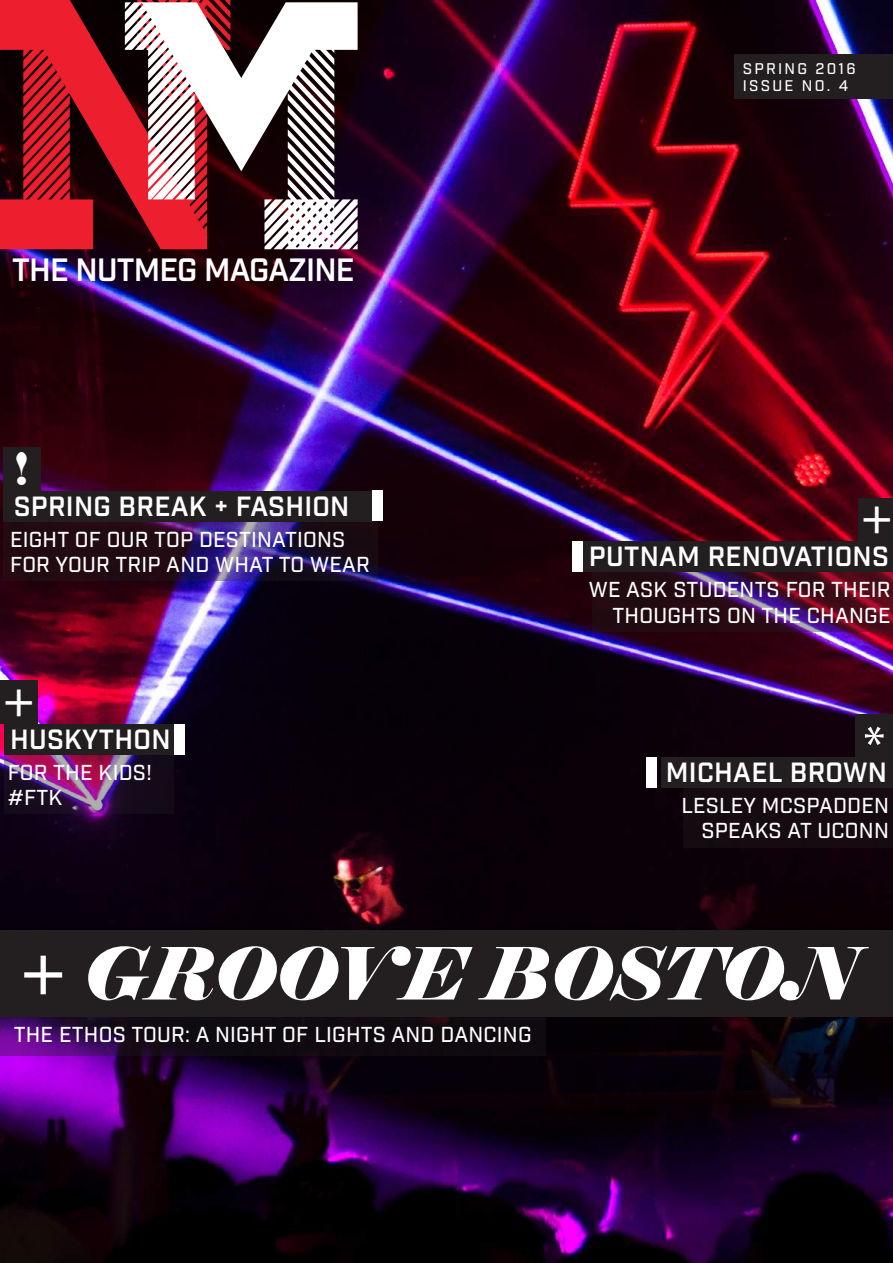
<style>
.page{position:relative;width:893px;height:1263px;background:#fff}
.page>*{position:absolute;margin:0;border:0;box-sizing:border-box;transform-origin:0 0}
.t1{font:italic 72px "Elephant";color:#fff}
.t2{font:64.8px "Elephant";color:#fff}
.t3{font:52.5px "Myriad Pro";color:#fff}
.t4{font:45px "Elephant";color:#fff}
.t5{font:600 31.35px "Industry";letter-spacing:-.025em;color:#fff}
.t6{font:600 27px "Industry";letter-spacing:.01em;color:#fff}
.t7{font:500 21px/25.2px "Industry";letter-spacing:.01em;color:#fff}
.t8{font:500 15px/17.2px "Industry";letter-spacing:.15em;color:#fff}
</style>
<div class="page">
<img style="left:0;top:0;width:893px;height:1263px">
<div style="left:734px;top:54px;width:159px;height:44px;background:#231f20"></div>
<svg style="left:0;top:0;width:230px;height:249px;background:#94121c"></svg>
<svg style="left:125px;top:2px;width:233px;height:247px"></svg>
<div style="left:0;top:930px;width:893px;height:87px;background:#231f20"></div>
<div style="left:3px;top:491px;width:371px;height:30px;background:#231f20"></div>
<svg style="left:3px;top:521px;width:374px;height:60px;background:#291639"></svg>
<div style="left:3px;top:448px;width:37px;height:43px;background:#231f20"></div>
<div style="left:372px;top:490px;width:11px;height:31px;background:#fff"></div>
<svg style="left:0;top:1017px;width:545px;height:38px;background:#1c0a24"></svg>
<div style="left:4px;top:724px;width:173px;height:31px;background:#231f20"></div>
<img style="left:4px;top:755px;width:170px;height:59px">
<div style="left:0;top:681px;width:37px;height:43px;background:#231f20"></div>
<div style="left:175px;top:724px;width:10px;height:31px;background:#fff"></div>
<div style="left:583px;top:541px;width:310px;height:31px;background:#231f20"></div>
<svg style="left:592px;top:572px;width:301px;height:59px;background:#3f112c"></svg>
<div style="left:858px;top:498px;width:35px;height:43px;background:#231f20"></div>
<div style="left:573px;top:541px;width:10px;height:31px;background:#fff"></div>
<div style="left:662px;top:757px;width:231px;height:31px;background:#231f20"></div>
<div style="left:683px;top:788px;width:210px;height:59px;background:#170a11"></div>
<div style="left:855px;top:714px;width:38px;height:44px;background:#231f20"></div>
<div style="left:647px;top:757px;width:10px;height:31px;background:#fff"></div>
<h3 class="t5" style="left:12px;top:251px;width:344px">THE NUTMEG MAGAZINE</h3>
<h3 class="t4" style="left:14px;top:441px;width:16px">!</h3>
<p class="t6" style="left:14px;top:490px;width:337px">SPRING BREAK + FASHION</p>
<p class="t7" style="left:10px;top:527px;width:361px">EIGHT OF OUR TOP DESTINATIONS<br>FOR YOUR TRIP AND WHAT TO WEAR</p>
<h3 class="t4" style="left:0;top:674px;width:39px">+</h3>
<p class="t6" style="left:10px;top:723px;width:162px">HUSKYTHON</p>
<p class="t7" style="left:8px;top:760px;width:146px">FOR THE KIDS! #FTK</p>
<p class="t8" style="left:743px;top:60px;width:115px">SPRING 2016<br>ISSUE NO. 4</p>
<h3 class="t4" style="left:858px;top:491px;width:39px">+</h3>
<p class="t6" style="left:589px;top:540px;width:301px">PUTNAM RENOVATIONS</p>
<p class="t7" style="left:589px;top:578px;width:303px;text-align:right">WE ASK STUDENTS FOR THEIR<br>THOUGHTS ON THE CHANGE</p>
<h3 class="t3" style="left:863px;top:713px;width:23px">*</h3>
<p class="t6" style="left:666px;top:756px;width:223px">MICHAEL BROWN</p>
<p class="t7" style="left:681px;top:794px;width:209px;text-align:right">LESLEY MCSPADDEN<br>SPEAKS AT UCONN</p>
<h2 class="t2" style="left:16px;top:932px;width:56px">+</h2>
<h1 class="t1" style="left:83px;top:929px;width:775px">GROOVE BOSTON</h1>
<p class="t7" style="left:14px;top:1023px;width:519px">THE ETHOS TOUR: A NIGHT OF LIGHTS AND DANCING</p>
</div>
